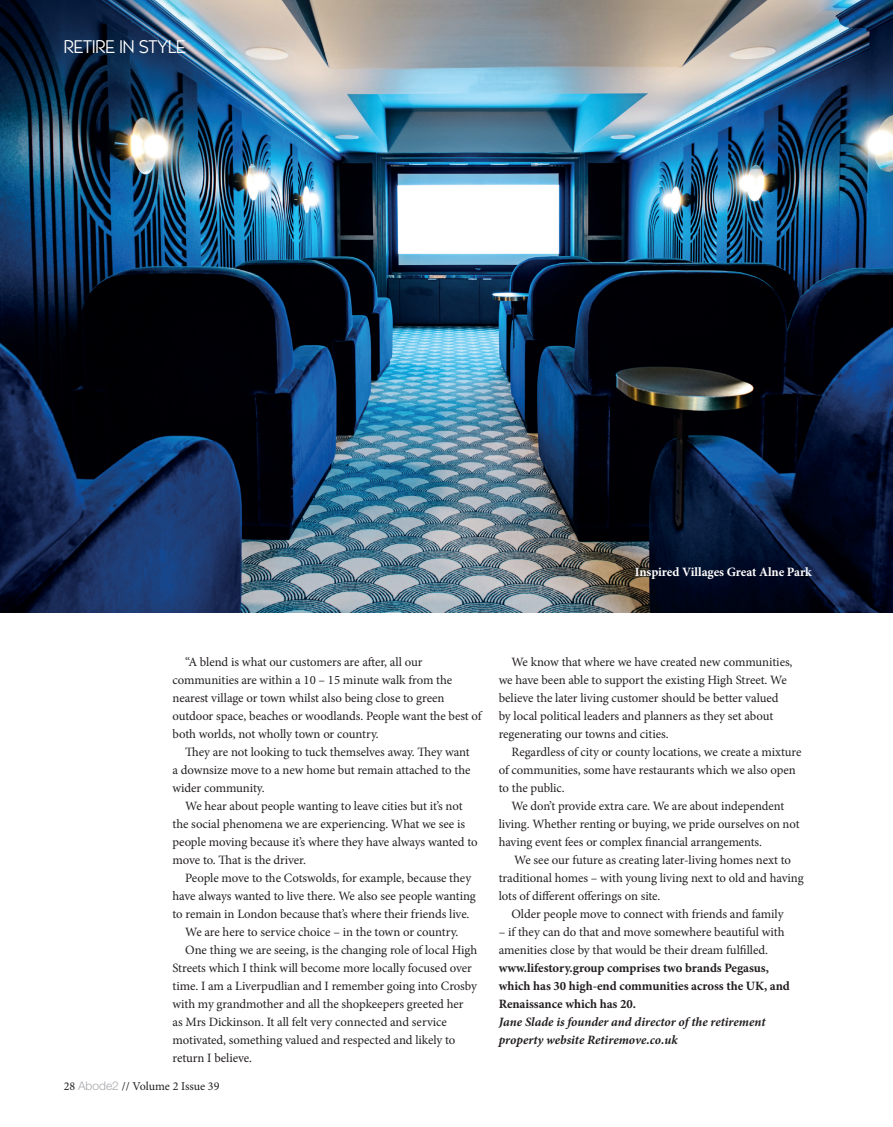
<style>
.page{position:relative;width:893px;height:1127px;background:#fff}
.page>*{position:absolute;margin:0;border:0;box-sizing:border-box;transform-origin:0 0}
.t1{font:300 18px "Cg Bernhardt";color:#fff}
.t2{font:12.75px/18px "Minion Pro";letter-spacing:-.005em;color:#231f20}
.t3{font:700 12.75px/18px "Minion Pro";letter-spacing:-.005em;color:#231f20}
.t4{font:italic 700 12.75px/18px "Minion Pro";color:#231f20}
.t5{font:700 12.75px "Minion Pro";letter-spacing:-.005em;color:#fff}
.t6{font:12px "Minion Pro";letter-spacing:-.005em;color:#231f20}
.s1{font-family:"Helvetica Neue";font-weight:300;color:#a8a9ad}
</style>
<div class="page">
<img style="left:0;top:0;width:893px;height:612px">
<h1 class="t1" style="left:64px;top:36px;width:123px">RETIRE IN STYLE</h1>
<p class="t5" style="left:635px;top:564px;width:178px">Inspired Villages Great Alne Park</p>
<p class="t2" style="left:173px;top:653px;width:311px;text-indent:13px">“A blend is what our customers are after, all our communities are within a 10 – 15 minute walk from the nearest village or town whilst also being close to green outdoor space, beaches or woodlands. People want the best of both worlds, not wholly town or country.</p>
<p class="t2" style="left:173px;top:743px;width:299px;text-align:justify;text-indent:13px">They are not looking to tuck themselves away. They want a downsize move to a new home but remain attached to the wider community.</p>
<p class="t2" style="left:173px;top:797px;width:307px;text-indent:13px">We hear about people wanting to leave cities but it’s not the social phenomena we are experiencing. What we see is people moving because it’s where they have always wanted to move to. That is the driver.</p>
<p class="t2" style="left:185px;top:869px;width:287px">People move to the Cotswolds, for example, because they</p>
<p class="t2" style="left:173px;top:887px;width:305px">have always wanted to live there. We also see people wanting</p>
<p class="t2" style="left:173px;top:905px;width:299px">to remain in London because that’s where their friends live.</p>
<p class="t2" style="left:185px;top:923px;width:275px">We are here to service choice – in the town or country.</p>
<p class="t2" style="left:185px;top:941px;width:294px">One thing we are seeing, is the changing role of local High</p>
<p class="t2" style="left:173px;top:959px;width:301px">Streets which I think will become more locally focused over</p>
<p class="t2" style="left:173px;top:977px;width:306px">time. I am a Liverpudlian and I remember going into Crosby</p>
<p class="t2" style="left:173px;top:995px;width:292px">with my grandmother and all the shopkeepers greeted her</p>
<p class="t2" style="left:173px;top:1013px;width:276px">as Mrs Dickinson. It all felt very connected and service</p>
<p class="t2" style="left:173px;top:1031px;width:284px">motivated, something valued and respected and likely to</p>
<p class="t2" style="left:173px;top:1049px;width:81px">return I believe.</p>
<p class="t6" style="left:64px;top:1078px;width:157px">28 <span class="s1">Abode2</span> // Volume 2 Issue 39</p>
<p class="t2" style="left:499px;top:653px;width:295px;text-indent:13px">We know that where we have created new communities, we have been able to support the existing High Street. We believe the later living customer should be better valued by local political leaders and planners as they set about regenerating our towns and cities.</p>
<p class="t2" style="left:499px;top:743px;width:304px;text-indent:13px">Regardless of city or county locations, we create a mixture of communities, some have restaurants which we also open to the public.</p>
<p class="t2" style="left:499px;top:797px;width:302px;text-indent:13px">We don’t provide extra care. We are about independent living. Whether renting or buying, we pride ourselves on not having event fees or complex financial arrangements.</p>
<p class="t2" style="left:514px;top:851px;width:278px">We see our future as creating later-living homes next to</p>
<p class="t2" style="left:499px;top:869px;width:306px">traditional homes – with young living next to old and having</p>
<p class="t2" style="left:499px;top:887px;width:163px">lots of different offerings on site.</p>
<p class="t2" style="left:511px;top:905px;width:274px">Older people move to connect with friends and family</p>
<p class="t2" style="left:499px;top:923px;width:287px">– if they can do that and move somewhere beautiful with amenities close by that would be their dream fulfilled.</p>
<p class="t3" style="left:499px;top:959px;width:293px">www.lifestory.group comprises two brands Pegasus, which has 30 high-end communities across the UK, and<br>Renaissance which has 20.</p>
<p class="t4" style="left:499px;top:1013px;width:268px">Jane Slade is founder and director of the retirement property website Retiremove.co.uk</p>
</div>
